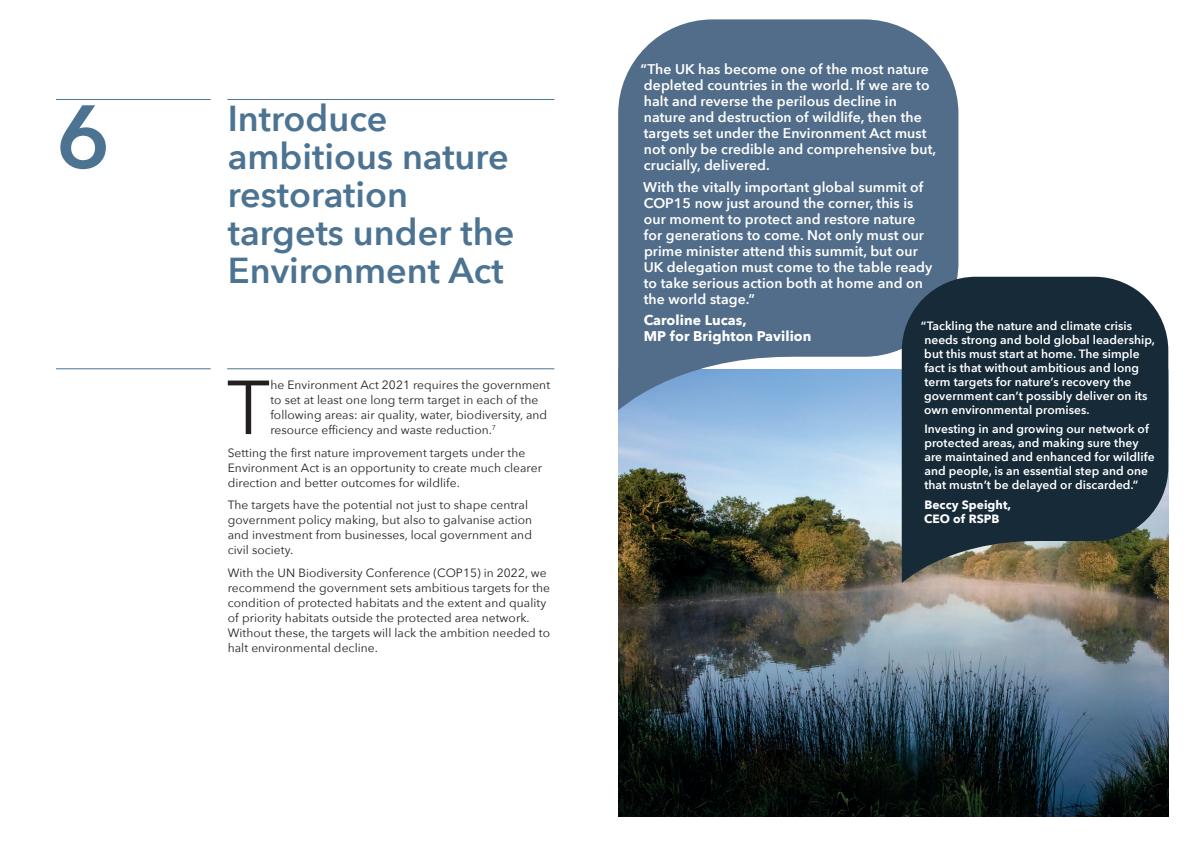
<style>
.page{position:relative;width:1191px;height:842px;background:#fff}
.page>*{position:absolute;margin:0;border:0;box-sizing:border-box;transform-origin:0 0}
.Chapter_numbers{font:600 88px "Avenir Next";color:#4c7492}
.Text{font:75.6px "Avenir Next";color:#231f20}
.page_headings{font:600 36px/38px "Avenir Next";color:#4c7492}
.Quotes{font:600 14px/16px "Avenir Next";letter-spacing:.005em;color:#fff}
.Quotes-2{font:700 14px/16px "Avenir Next";letter-spacing:.005em;color:#fff}
.Text-2{font:12px/15px "Avenir Next";letter-spacing:.005em;color:#231f20}
.Quotes-3{font:600 12px/14px "Avenir Next";letter-spacing:.005em;color:#fff}
.Quotes-4{font:700 12px/14px "Avenir Next";letter-spacing:.005em;color:#fff}
</style>
<div class="page">
<img style="left:618px;top:410px;width:550px;height:406px">
<svg style="left:618px;top:19px;width:340px;height:391px;background:#5e7996"></svg>
<svg style="left:901px;top:277px;width:267px;height:306px;background:#283840"></svg>
<hr style="left:56px;top:99px;width:155px;height:1px;background:#4c7492">
<hr style="left:227px;top:99px;width:327px;height:1px;background:#4c7492">
<hr style="left:56px;top:369px;width:155px;height:1px;background:#4c7492">
<hr style="left:227px;top:369px;width:327px;height:1px;background:#4c7492">
<p class="Chapter_numbers" style="left:56px;top:61px;width:55px">6</p>
<p class="page_headings" style="left:228px;top:98px;width:288px">Introduce ambitious nature restoration targets under the<br>Environment Act</p>
<p class="Text" style="left:227px;top:344px;width:45px">T</p>
<p class="Text-2" style="left:270px;top:377px;width:281px">he Environment Act 2021 requires the government to set at least one long term target in each of the following areas: air quality, water, biodiversity, and resource efficiency and waste reduction.<sup>7</sup></p>
<p class="Text-2" style="left:228px;top:444px;width:316px">Setting the first nature improvement targets under the<br>Environment Act is an opportunity to create much clearer direction and better outcomes for wildlife.</p>
<p class="Text-2" style="left:228px;top:497px;width:306px">The targets have the potential not just to shape central government policy making, but also to galvanise action and investment from businesses, local government and civil society.</p>
<p class="Text-2" style="left:228px;top:564px;width:324px">With the UN Biodiversity Conference (COP15) in 2022, we recommend the government sets ambitious targets for the condition of protected habitats and the extent and quality of priority habitats outside the protected area network.<br>Without these, the targets will lack the ambition needed to halt environmental decline.</p>
<p class="Quotes" style="left:640px;top:61px;width:297px">“The UK has become one of the most nature depleted countries in the world. If we are to halt and reverse the perilous decline in nature and destruction of wildlife, then the targets set under the Environment Act must not only be credible and comprehensive but, crucially, delivered.</p>
<p class="Quotes" style="left:643px;top:178px;width:291px">With the vitally important global summit of COP15 now just around the corner, this is our moment to protect and restore nature for generations to come. Not only must our prime minister attend this summit, but our UK delegation must come to the table ready to take serious action both at home and on the world stage.”</p>
<p class="Quotes-2" style="left:643px;top:312px;width:169px">Caroline Lucas,<br>MP for Brighton Pavilion</p>
<p class="Quotes-3" style="left:921px;top:318px;width:236px">“Tackling the nature and climate crisis needs strong and bold global leadership, but this must start at home. The simple fact is that without ambitious and long term targets for nature’s recovery the government can’t possibly deliver on its own environmental promises.</p>
<p class="Quotes-3" style="left:924px;top:422px;width:232px">Investing in and growing our network of protected areas, and making sure they are maintained and enhanced for wildlife and people, is an essential step and one that mustn’t be delayed or discarded.”</p>
<p class="Quotes-4" style="left:924px;top:497px;width:88px">Beccy Speight,<br>CEO of RSPB</p>
</div>
